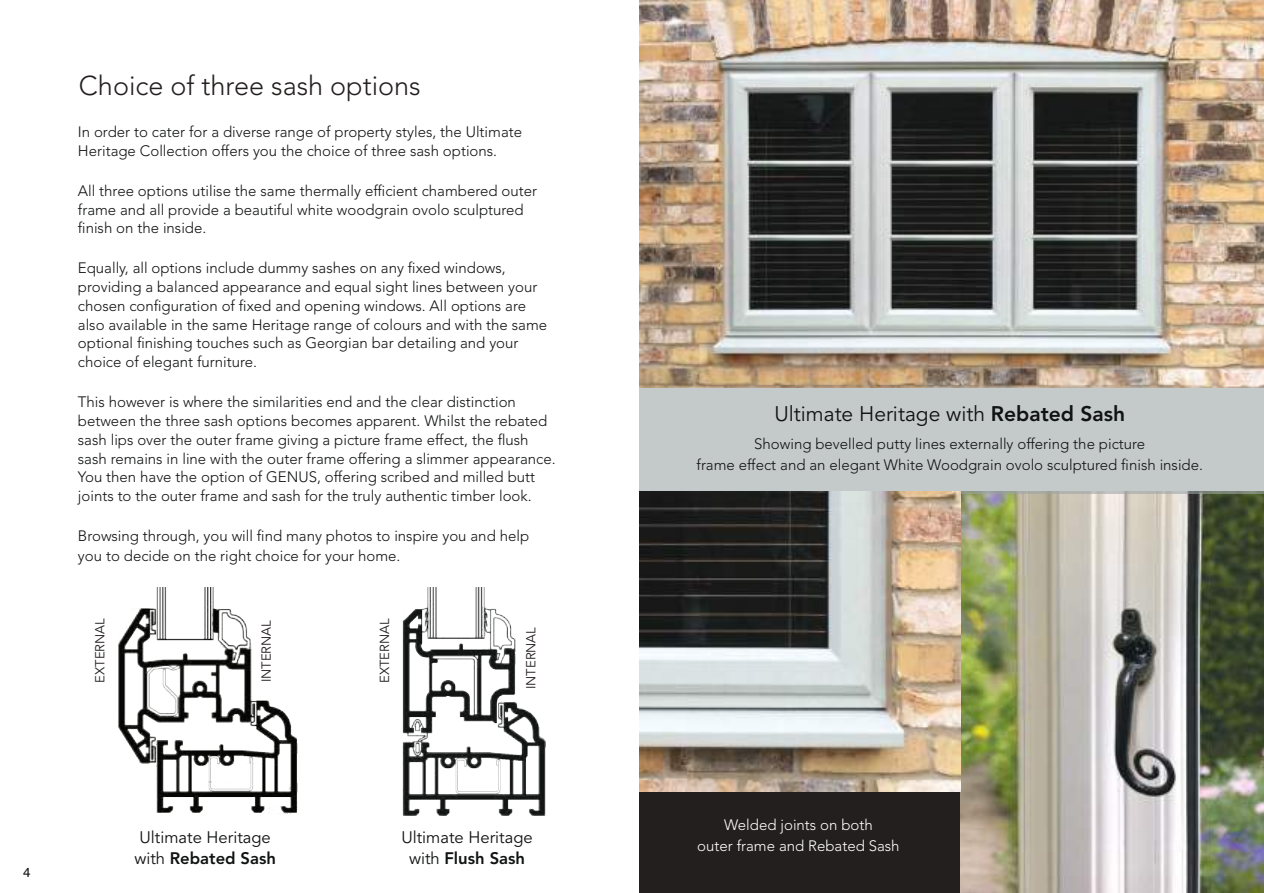
<style>
.page{position:relative;width:1264px;height:893px;background:#fff}
.page>*{position:absolute;margin:0;border:0;box-sizing:border-box;transform-origin:0 0}
.t1{font:300 27px "Avenir LT Std";color:#241f1f}
.t2{font:21px "Avenir LT Std";color:#111212}
.t3{font:16.65px/21px "Avenir LT Std";color:#111212;text-align:center}
.t4{font:300 15px/18.8px "Avenir LT Std";color:#111212}
.t5{font:300 15px/21px "Avenir LT Std";color:#fff;text-align:center}
.t6{font:13.5px "Swiss 721 BT";color:#111212}
.t7{font:13.05px "Avenir LT Std";color:#241f1f}
.s1{font-weight:800}
</style>
<div class="page">
<div style="left:639px;top:788px;width:325px;height:105px;background:#241f1f"></div>
<img style="left:118px;top:587px;width:180px;height:227px">
<img style="left:402px;top:587px;width:144px;height:229px">
<img style="left:960px;top:493px;width:304px;height:400px">
<div style="left:639px;top:386px;width:625px;height:107px;background:#c4c9ca"></div>
<img style="left:639px;top:0;width:625px;height:387px">
<img style="left:639px;top:492px;width:321px;height:299px">
<h1 class="t1" style="left:79px;top:70px;width:343px">Choice of three sash options</h1>
<p class="t4" style="left:78px;top:123px;width:446px">In order to cater for a diverse range of property styles, the Ultimate<br>Heritage Collection offers you the choice of three sash options.</p>
<p class="t4" style="left:78px;top:181px;width:461px">All three options utilise the same thermally efficient chambered outer frame and all provide a beautiful white woodgrain ovolo sculptured finish on the inside.</p>
<p class="t4" style="left:78px;top:259px;width:471px">Equally, all options include dummy sashes on any fixed windows, providing a balanced appearance and equal sight lines between your chosen configuration of fixed and opening windows. All options are also available in the same Heritage range of colours and with the same optional finishing touches such as Georgian bar detailing and your choice of elegant furniture.</p>
<p class="t4" style="left:78px;top:393px;width:479px">This however is where the similarities end and the clear distinction between the three sash options becomes apparent. Whilst the rebated sash lips over the outer frame giving a picture frame effect, the flush sash remains in line with the outer frame offering a slimmer appearance.<br>You then have the option of GENUS, offering scribed and milled butt joints to the outer frame and sash for the truly authentic timber look.</p>
<p class="t4" style="left:78px;top:526px;width:453px;line-height:19.5px">Browsing through, you will find many photos to inspire you and help you to decide on the right choice for your home.</p>
<p class="t7" style="left:92px;top:682px;width:66px;rotate:-90deg">EXTERNAL</p>
<p class="t7" style="left:259px;top:682px;width:64px;rotate:-90deg">INTERNAL</p>
<p class="t7" style="left:377px;top:683px;width:66px;rotate:-90deg">EXTERNAL</p>
<p class="t7" style="left:523px;top:689px;width:64px;rotate:-90deg">INTERNAL</p>
<p class="t6" style="left:23px;top:863px;width:9px">4</p>
<p class="t3" style="left:134px;top:827px;width:143px">Ultimate Heritage with <span class="s1">Rebated Sash</span></p>
<p class="t3" style="left:401px;top:827px;width:133px">Ultimate Heritage with <span class="s1">Flush Sash</span></p>
<h2 class="t2" style="left:774px;top:402px;width:352px">Ultimate Heritage with <span class="s1">Rebated Sash</span></h2>
<p class="t4" style="left:696px;top:433px;width:508px;line-height:21px;text-align:center">Showing bevelled putty lines externally offering the picture<br>frame effect and an elegant White Woodgrain ovolo sculptured finish inside.</p>
<p class="t5" style="left:697px;top:815px;width:204px">Welded joints on both<br>outer frame and Rebated Sash</p>
</div>
